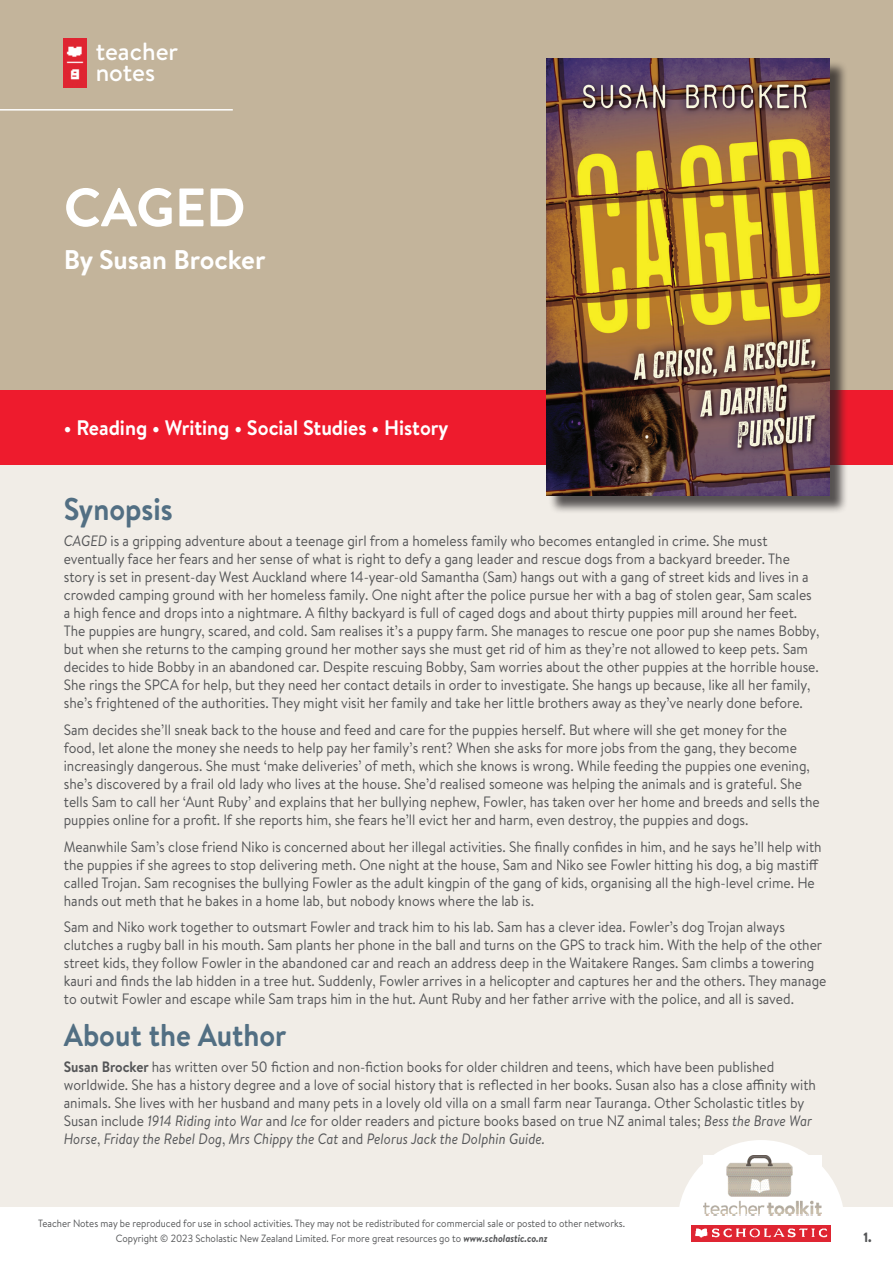
<style>
.page{position:relative;width:893px;height:1263px;background:#f1ede7}
.page>*{position:absolute;margin:0;border:0;box-sizing:border-box;transform-origin:0 0}
.t1{font:700 54px "Brandon Text";color:#fff}
.t2{font:700 31.5px "Brandon Text";color:#526f83;scale:.92 1}
.t3{font:700 27px "Brandon Text";color:#fff}
.t4{font:500 24.9px/21.3px "Brandon Text";color:#fff}
.t5{font:700 21px "Brandon Text";color:#fff;scale:.95 1}
.t6{font:15px/18px "Brandon Text";color:#545557;scale:.92 1}
.t7{font:900 13.5px "Brandon Text";color:#545557;scale:.92 1}
.t8{font:10.5px/15px "Brandon Text";color:#545557;text-align:center;scale:.92 1}
.s1{font-style:italic}
.s2{font-weight:700}
.s3{font-weight:700;font-style:italic}
</style>
<div class="page">
<svg style="left:679px;top:1140px;width:164px;height:67px"></svg>
<div style="left:0;top:1207px;width:893px;height:56px;background:#fff"></div>
<img style="left:691px;top:1225px;width:139px;height:17px">
<img style="left:704px;top:1155px;width:118px;height:61px">
<div style="left:0;top:0;width:893px;height:399px;background:#c3b49b"></div>
<div style="left:0;top:391px;width:893px;height:74px;background:#ee1b2d"></div>
<img style="left:64px;top:38px;width:22px;height:49px">
<hr style="left:0;top:109px;width:233px;height:2px;background:#fff">
<div style="left:549px;top:60px;width:299px;height:454px;background:#231f20;opacity:.75"></div>
<img style="left:546px;top:58px;width:283px;height:438px">
<h3 class="t4" style="left:96px;top:40px;width:84px">teacher notes</h3>
<h1 class="t1" style="left:64px;top:170px;width:183px">CAGED</h1>
<h3 class="t3" style="left:64px;top:241px;width:203px">By Susan Brocker</h3>
<h3 class="t5" style="left:64px;top:413px;width:407px">• Reading • Writing • Social Studies • History</h3>
<h2 class="t2" style="left:64px;top:487px;width:120px">Synopsis</h2>
<p class="t6" style="left:64px;top:532px;width:823px"><span class="s1">CAGED</span> is a gripping adventure about a teenage girl from a homeless family who becomes entangled in crime. She must eventually face her fears and her sense of what is right to defy a gang leader and rescue dogs from a backyard breeder. The story is set in present-day West Auckland where 14-year-old Samantha (Sam) hangs out with a gang of street kids and lives in a crowded camping ground with her homeless family. One night after the police pursue her with a bag of stolen gear, Sam scales a high fence and drops into a nightmare. A filthy backyard is full of caged dogs and about thirty puppies mill around her feet.<br>The puppies are hungry, scared, and cold. Sam realises it’s a puppy farm. She manages to rescue one poor pup she names Bobby, but when she returns to the camping ground her mother says she must get rid of him as they’re not allowed to keep pets. Sam decides to hide Bobby in an abandoned car. Despite rescuing Bobby, Sam worries about the other puppies at the horrible house.<br>She rings the SPCA for help, but they need her contact details in order to investigate. She hangs up because, like all her family, she’s frightened of the authorities. They might visit her family and take her little brothers away as they’ve nearly done before.</p>
<p class="t6" style="left:64px;top:720px;width:823px">Sam decides she’ll sneak back to the house and feed and care for the puppies herself. But where will she get money for the food, let alone the money she needs to help pay her family’s rent? When she asks for more jobs from the gang, they become increasingly dangerous. She must ‘make deliveries’ of meth, which she knows is wrong. While feeding the puppies one evening, she’s discovered by a frail old lady who lives at the house. She’d realised someone was helping the animals and is grateful. She tells Sam to call her ‘Aunt Ruby’ and explains that her bullying nephew, Fowler, has taken over her home and breeds and sells the puppies online for a profit. If she reports him, she fears he’ll evict her and harm, even destroy, the puppies and dogs.</p>
<p class="t6" style="left:64px;top:837px;width:825px">Meanwhile Sam’s close friend Niko is concerned about her illegal activities. She finally confides in him, and he says he’ll help with the puppies if she agrees to stop delivering meth. One night at the house, Sam and Niko see Fowler hitting his dog, a big mastiff called Trojan. Sam recognises the bullying Fowler as the adult kingpin of the gang of kids, organising all the high-level crime. He hands out meth that he bakes in a home lab, but nobody knows where the lab is.</p>
<p class="t6" style="left:64px;top:917px;width:831px">Sam and Niko work together to outsmart Fowler and track him to his lab. Sam has a clever idea. Fowler’s dog Trojan always clutches a rugby ball in his mouth. Sam plants her phone in the ball and turns on the GPS to track him. With the help of the other street kids, they follow Fowler in the abandoned car and reach an address deep in the Waitakere Ranges. Sam climbs a towering kauri and finds the lab hidden in a tree hut. Suddenly, Fowler arrives in a helicopter and captures her and the others. They manage to outwit Fowler and escape while Sam traps him in the hut. Aunt Ruby and her father arrive with the police, and all is saved.</p>
<h2 class="t2" style="left:64px;top:1013px;width:244px">About the Author</h2>
<p class="t6" style="left:64px;top:1057px;width:819px"><span class="s2">Susan Brocker</span> has written over 50 fiction and non-fiction books for older children and teens, which have been published worldwide. She has a history degree and a love of social history that is reflected in her books. Susan also has a close affinity with animals. She lives with her husband and many pets in a lovely old villa on a small farm near Tauranga. Other Scholastic titles by Susan include <span class="s1">1914 Riding into War</span> and <span class="s1">Ice</span> for older readers and picture books based on true NZ animal tales; <span class="s1">Bess the Brave War Horse</span>, <span class="s1">Friday the Rebel Dog</span>, <span class="s1">Mrs Chippy the Cat</span> and <span class="s1">Pelorus Jack the Dolphin Guide.</span></p>
<p class="t8" style="left:38px;top:1215px;width:639px">Teacher Notes may be reproduced for use in school activities. They may not be redistributed for commercial sale or posted to other networks.<br>Copyright © 2023 Scholastic New Zealand Limited. For more great resources go to <span class="s3">www.scholastic.co.nz</span></p>
<p class="t7" style="left:863px;top:1227px;width:11px">1.</p>
</div>
